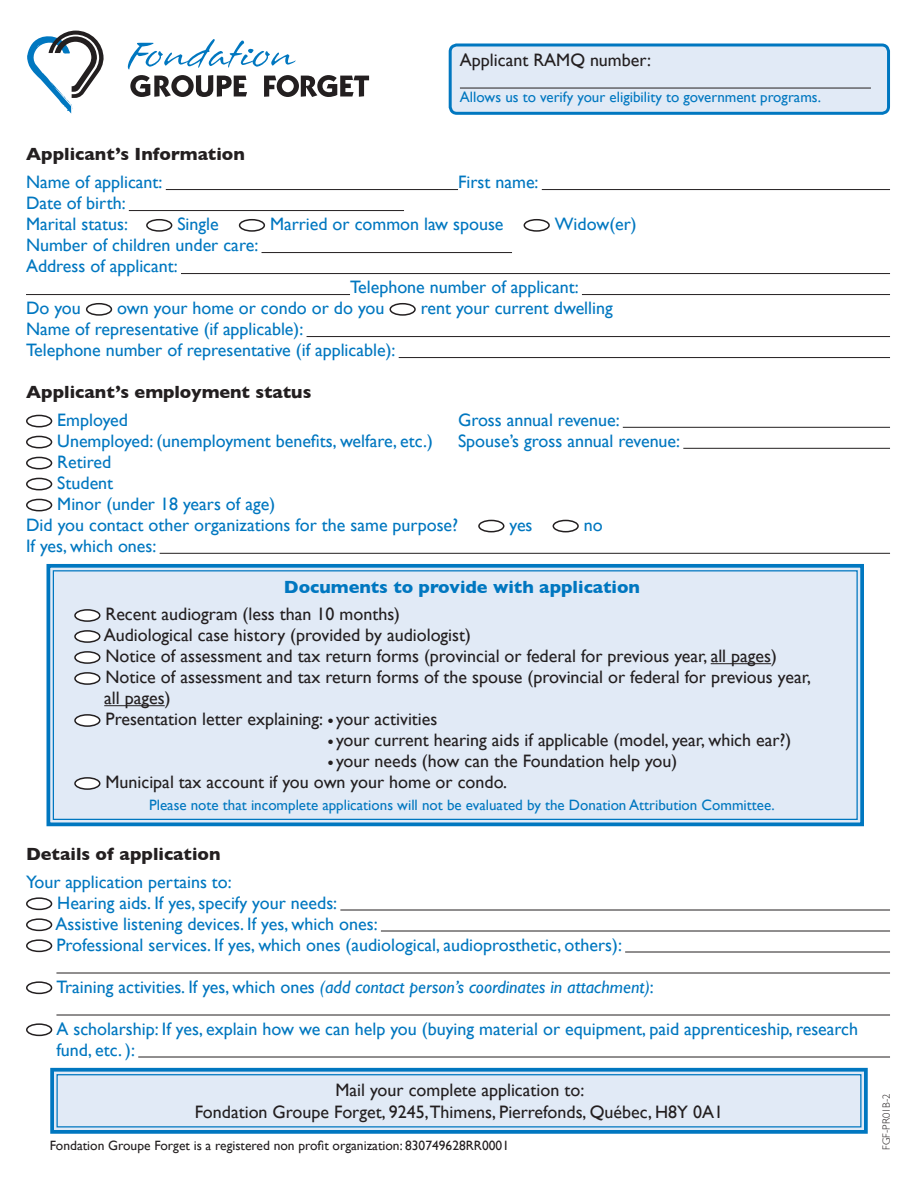
<style>
.page{position:relative;width:918px;height:1188px;background:#fff}
.page>*{position:absolute;margin:0;border:0;box-sizing:border-box;transform-origin:0 0}
.t1{font:18px/21px "Gill Sans";color:#0077c0}
.t2{font:18px/21px "Gill Sans";color:#231f20}
.t3{font:italic 18px "Gill Sans";color:#0077c0}
.t4{font:700 18px "Gill Sans";color:#231f20}
.t5{font:700 18px "Gill Sans";color:#0077c0}
.t6{font:15px "Gill Sans";color:#0077c0}
.t7{font:13.5px "Gill Sans";color:#231f20}
.t8{font:300 10.5px "Gill Sans";color:#231f20}
.s1{font-style:normal}
</style>
<div class="page">
<svg style="left:130px;top:75px;width:117px;height:22px"></svg>
<svg style="left:264px;top:75px;width:105px;height:22px"></svg>
<svg style="left:128px;top:39px;width:168px;height:30px"></svg>
<svg style="left:27px;top:31px;width:77px;height:83px"></svg>
<hr style="left:166px;top:189px;width:292px;height:1px;background:#231f20">
<hr style="left:542px;top:189px;width:348px;height:1px;background:#231f20">
<hr style="left:129px;top:210px;width:275px;height:1px;background:#231f20">
<hr style="left:262px;top:252px;width:250px;height:1px;background:#231f20">
<hr style="left:181px;top:273px;width:709px;height:1px;background:#231f20">
<hr style="left:26px;top:294px;width:324px;height:1px;background:#231f20">
<hr style="left:582px;top:294px;width:308px;height:1px;background:#231f20">
<hr style="left:307px;top:336px;width:583px;height:1px;background:#231f20">
<hr style="left:399px;top:357px;width:491px;height:1px;background:#231f20">
<hr style="left:623px;top:427px;width:267px;height:1px;background:#231f20">
<hr style="left:683px;top:448px;width:207px;height:1px;background:#231f20">
<hr style="left:160px;top:553px;width:730px;height:1px;background:#231f20">
<hr style="left:340px;top:910px;width:550px;height:1px;background:#231f20">
<hr style="left:381px;top:931px;width:509px;height:1px;background:#231f20">
<hr style="left:625px;top:952px;width:265px;height:1px;background:#231f20">
<hr style="left:56px;top:973px;width:834px;height:1px;background:#231f20">
<hr style="left:56px;top:1015px;width:834px;height:1px;background:#231f20">
<hr style="left:138px;top:1057px;width:752px;height:1px;background:#231f20">
<div style="left:146px;top:219px;width:26px;height:13px;border:2px solid #231f20;border-radius:50%"></div>
<div style="left:239px;top:219px;width:26px;height:13px;border:2px solid #231f20;border-radius:50%"></div>
<div style="left:524px;top:219px;width:26px;height:13px;border:2px solid #231f20;border-radius:50%"></div>
<div style="left:86px;top:303px;width:26px;height:13px;border:2px solid #231f20;border-radius:50%"></div>
<div style="left:390px;top:303px;width:26px;height:13px;border:2px solid #231f20;border-radius:50%"></div>
<div style="left:26px;top:415px;width:26px;height:12px;border:2px solid #231f20;border-radius:50%"></div>
<div style="left:26px;top:436px;width:26px;height:12px;border:2px solid #231f20;border-radius:50%"></div>
<div style="left:26px;top:457px;width:26px;height:12px;border:2px solid #231f20;border-radius:50%"></div>
<div style="left:26px;top:478px;width:26px;height:12px;border:2px solid #231f20;border-radius:50%"></div>
<div style="left:26px;top:499px;width:26px;height:12px;border:2px solid #231f20;border-radius:50%"></div>
<div style="left:478px;top:520px;width:26px;height:12px;border:2px solid #231f20;border-radius:50%"></div>
<div style="left:553px;top:520px;width:26px;height:12px;border:2px solid #231f20;border-radius:50%"></div>
<div style="left:26px;top:897px;width:26px;height:13px;border:2px solid #231f20;border-radius:50%"></div>
<div style="left:26px;top:918px;width:26px;height:13px;border:2px solid #231f20;border-radius:50%"></div>
<div style="left:26px;top:939px;width:26px;height:13px;border:2px solid #231f20;border-radius:50%"></div>
<div style="left:26px;top:981px;width:26px;height:13px;border:2px solid #231f20;border-radius:50%"></div>
<div style="left:26px;top:1023px;width:26px;height:13px;border:2px solid #231f20;border-radius:50%"></div>
<div style="left:46px;top:564px;width:818px;height:263px;background:#e1eaf6"></div>
<div style="left:53px;top:570px;width:805px;height:250px;border:1px solid #0077c0"></div>
<svg style="left:50px;top:1067px;width:818px;height:67px;background:#c2daee"></svg>
<div style="left:56px;top:1074px;width:806px;height:53px;border:1px solid #0077c0"></div>
<div style="left:450px;top:45px;width:439px;height:68px;background:#e1eaf6;border-radius:7px"></div>
<hr style="left:460px;top:88px;width:411px;height:1px;background:#231f20">
<div style="left:449px;top:44px;width:441px;height:71px;border:3px solid #0077c0;border-radius:7px"></div>
<p class="t2" style="left:460px;top:49px;width:193px">Applicant RAMQ number:</p>
<p class="t6" style="left:460px;top:88px;width:363px">Allows us to verify your eligibility to government programs.</p>
<p class="t4" style="left:26px;top:140px;width:220px">Applicant’s Information</p>
<p class="t1" style="left:26px;top:171px;width:138px">Name of applicant:</p>
<p class="t1" style="left:458px;top:171px;width:82px">First name:</p>
<p class="t1" style="left:26px;top:192px;width:103px">Date of birth:<br>Marital status:</p>
<p class="t1" style="left:177px;top:213px;width:43px">Single</p>
<p class="t1" style="left:270px;top:213px;width:235px">Married or common law spouse</p>
<p class="t1" style="left:555px;top:213px;width:83px">Widow(er)</p>
<p class="t1" style="left:26px;top:234px;width:234px">Number of children under care:<br>Address of applicant:</p>
<p class="t1" style="left:350px;top:276px;width:230px">Telephone number of applicant:</p>
<p class="t1" style="left:26px;top:297px;width:56px">Do you</p>
<p class="t1" style="left:117px;top:297px;width:269px">own your home or condo or do you</p>
<p class="t1" style="left:421px;top:297px;width:194px">rent your current dwelling</p>
<p class="t1" style="left:26px;top:318px;width:371px">Name of representative (if applicable):<br>Telephone number of representative (if applicable):</p>
<p class="t4" style="left:26px;top:378px;width:287px">Applicant’s employment status</p>
<p class="t1" style="left:57px;top:409px;width:72px">Employed</p>
<p class="t1" style="left:458px;top:409px;width:163px">Gross annual revenue:</p>
<p class="t1" style="left:57px;top:430px;width:377px">Unemployed: (unemployment benefits, welfare, etc.)</p>
<p class="t1" style="left:458px;top:430px;width:224px">Spouse’s gross annual revenue:</p>
<p class="t1" style="left:57px;top:451px;width:56px">Retired</p>
<p class="t1" style="left:57px;top:472px;width:58px">Student</p>
<p class="t1" style="left:57px;top:493px;width:219px">Minor (under 18 years of age)</p>
<p class="t1" style="left:26px;top:514px;width:434px">Did you contact other organizations for the same purpose?</p>
<p class="t1" style="left:509px;top:514px;width:25px">yes</p>
<p class="t1" style="left:584px;top:514px;width:20px">no</p>
<p class="t1" style="left:26px;top:535px;width:132px">If yes, which ones:</p>
<p class="t5" style="left:284px;top:572px;width:358px">Documents to provide with application</p>
<p class="t2" style="left:104px;top:604px;width:709px">Recent audiogram (less than 10 months)<br>Audiological case history (provided by audiologist)<br>Notice of assessment and tax return forms (provincial or federal for previous year, all pages)<br>Notice of assessment and tax return forms of the spouse (provincial or federal for previous year, all pages)<br>Presentation letter explaining: • your activities</p>
<p class="t2" style="left:327px;top:730px;width:466px">• your current hearing aids if applicable (model, year, which ear?)</p>
<p class="t2" style="left:106px;top:751px;width:573px;text-indent:222px">• your needs (how can the Foundation help you)<br>Municipal tax account if you own your home or condo.</p>
<p class="t6" style="left:149px;top:796px;width:627px">Please note that incomplete applications will not be evaluated by the Donation Attribution Committee.</p>
<p class="t4" style="left:26px;top:840px;width:196px">Details of application</p>
<p class="t1" style="left:55px;top:871px;width:568px;text-indent:-29px">Your application pertains to:<br>Hearing aids. If yes, specify your needs:<br>Assistive listening devices. If yes, which ones:<br>Professional services. If yes, which ones (audiological, audioprosthetic, others):</p>
<p class="t3" style="left:56px;top:976px;width:599px"><span class="s1">Training activities. If yes, which ones</span> (add contact person’s coordinates in attachment)<span class="s1">:</span></p>
<p class="t1" style="left:56px;top:1018px;width:803px">A scholarship: If yes, explain how we can help you (buying material or equipment, paid apprenticeship, research fund, etc. ):</p>
<p class="t2" style="left:195px;top:1079px;width:530px;line-height:21.6px;text-align:center">Mail your complete application to:<br>Fondation Groupe Forget, 9245,Thimens, Pierrefonds, Québec, H8Y 0A1</p>
<p class="t7" style="left:50px;top:1138px;width:461px">Fondation Groupe Forget is a registered non profit organization: 830749628RR0001</p>
<p class="t8" style="left:878px;top:1150px;width:58px;rotate:-90deg">FGF-PR01B-2</p>
</div>
